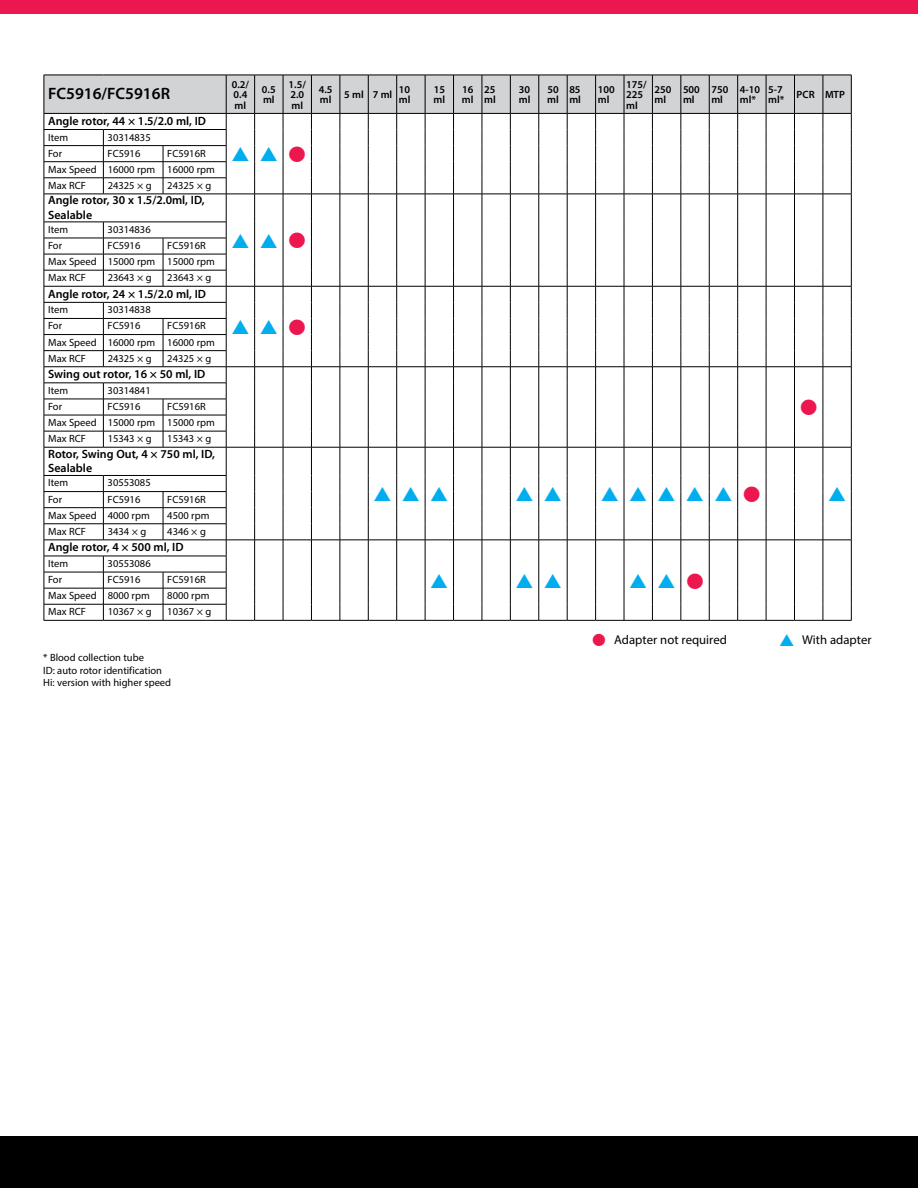
<style>
.page{position:relative;width:918px;height:1188px;background:#fff}
.page>*{position:absolute;margin:0;border:0;box-sizing:border-box;transform-origin:0 0}
.t1{font:21px "Monotype Sorts";color:#ed174f}
.t2{font:19.5px "Monotype Sorts";letter-spacing:.565em;color:#00aeef}
.t3{font:600 16.5px "Myriad Pro";color:#000}
.t4{font:12.75px "Myriad Pro";color:#000}
.t5{font:600 12px/14.4px "Myriad Pro";color:#000}
.t6{font:10.5px/16px "Myriad Pro";color:#000}
.t7{font:600 10.5px/10.5px "Myriad Pro";color:#000}
.s1{font-size:21px;color:#ed174f}
.s2{font-family:"Monotype Sorts";font-size:16.5px;color:#ed174f}
.s3{font-family:"Monotype Sorts";font-size:16.5px;color:#00aeef}
</style>
<div class="page">
<div style="left:0;top:0;width:918px;height:14px;background:#ed174f"></div>
<div style="left:0;top:1136px;width:918px;height:52px;background:#000"></div>
<svg style="left:44px;top:75px;width:808px;height:546px"></svg>
<h3 class="t3" style="left:48px;top:83px;width:123px">FC5916/FC5916R</h3>
<p class="t7" style="left:232px;top:79px;width:19px">0.2/<br>0.4 ml</p>
<p class="t7" style="left:262px;top:84px;width:15px">0.5 ml</p>
<p class="t7" style="left:289px;top:79px;width:19px">1.5/<br>2.0 ml</p>
<p class="t7" style="left:319px;top:84px;width:15px">4.5 ml</p>
<p class="t7" style="left:344px;top:89px;width:50px">5 ml 7 ml</p>
<p class="t7" style="left:399px;top:84px;width:13px">10 ml</p>
<p class="t7" style="left:434px;top:84px;width:13px">15 ml</p>
<p class="t7" style="left:462px;top:84px;width:13px">16 ml</p>
<p class="t7" style="left:484px;top:84px;width:13px">25 ml</p>
<p class="t7" style="left:519px;top:84px;width:13px">30 ml</p>
<p class="t7" style="left:547px;top:84px;width:13px">50 ml</p>
<p class="t7" style="left:569px;top:84px;width:13px">85 ml</p>
<p class="t7" style="left:598px;top:84px;width:18px">100 ml</p>
<p class="t7" style="left:626px;top:79px;width:22px">175/<br>225 ml</p>
<p class="t7" style="left:655px;top:84px;width:18px">250 ml</p>
<p class="t7" style="left:683px;top:84px;width:18px">500 ml</p>
<p class="t7" style="left:711px;top:84px;width:18px">750 ml</p>
<p class="t7" style="left:740px;top:84px;width:22px">4-10 ml*</p>
<p class="t7" style="left:768px;top:84px;width:18px">5-7 ml*</p>
<p class="t7" style="left:797px;top:89px;width:50px">PCR MTP</p>
<p class="t5" style="left:48px;top:113px;width:160px">Angle rotor, 44 × 1.5/2.0 ml, ID</p>
<h2 class="t2" style="left:232px;top:146px;width:75px">SS<span class="s1">L</span></h2>
<p class="t6" style="left:48px;top:129px;width:22px">Item</p>
<p class="t6" style="left:108px;top:129px;width:45px">30314835</p>
<p class="t6" style="left:48px;top:145px;width:15px">For</p>
<p class="t6" style="left:108px;top:145px;width:34px">FC5916</p>
<p class="t6" style="left:48px;top:145px;width:168px;text-indent:119px">FC5916R<br>Max Speed 16000 rpm 16000 rpm<br>Max RCF</p>
<p class="t6" style="left:108px;top:177px;width:45px">24325 × g</p>
<p class="t6" style="left:167px;top:177px;width:45px">24325 × g</p>
<p class="t5" style="left:48px;top:193px;width:158px">Angle rotor, 30 x 1.5/2.0ml, ID,<br>Sealable</p>
<p class="t6" style="left:48px;top:221px;width:22px">Item</p>
<p class="t6" style="left:108px;top:221px;width:45px">30314836</p>
<p class="t6" style="left:48px;top:237px;width:15px">For</p>
<p class="t6" style="left:108px;top:237px;width:34px">FC5916</p>
<p class="t6" style="left:48px;top:237px;width:168px;text-indent:119px">FC5916R<br>Max Speed 15000 rpm 15000 rpm<br>Max RCF</p>
<p class="t6" style="left:108px;top:269px;width:45px">23643 × g</p>
<p class="t6" style="left:167px;top:269px;width:45px">23643 × g</p>
<p class="t5" style="left:48px;top:286px;width:160px">Angle rotor, 24 × 1.5/2.0 ml, ID</p>
<p class="t6" style="left:48px;top:302px;width:22px">Item</p>
<p class="t6" style="left:108px;top:302px;width:45px">30314838</p>
<p class="t6" style="left:48px;top:318px;width:15px">For</p>
<p class="t6" style="left:108px;top:318px;width:34px">FC5916</p>
<p class="t6" style="left:48px;top:318px;width:168px;text-indent:119px">FC5916R<br>Max Speed 16000 rpm 16000 rpm<br>Max RCF</p>
<p class="t6" style="left:108px;top:350px;width:45px">24325 × g</p>
<p class="t6" style="left:167px;top:350px;width:45px">24325 × g</p>
<p class="t5" style="left:48px;top:367px;width:159px">Swing out rotor, 16 × 50 ml, ID</p>
<p class="t6" style="left:48px;top:382px;width:22px">Item</p>
<p class="t6" style="left:108px;top:382px;width:45px">30314841</p>
<p class="t6" style="left:48px;top:398px;width:15px">For</p>
<p class="t6" style="left:108px;top:398px;width:34px">FC5916</p>
<p class="t6" style="left:48px;top:398px;width:168px;text-indent:119px">FC5916R<br>Max Speed 15000 rpm 15000 rpm<br>Max RCF</p>
<p class="t6" style="left:108px;top:430px;width:45px">15343 × g</p>
<p class="t6" style="left:167px;top:430px;width:45px">15343 × g</p>
<p class="t5" style="left:48px;top:446px;width:168px">Rotor, Swing Out, 4 × 750 ml, ID,<br>Sealable</p>
<p class="t6" style="left:48px;top:475px;width:22px">Item</p>
<p class="t6" style="left:108px;top:475px;width:45px">30553085</p>
<p class="t6" style="left:48px;top:491px;width:15px">For</p>
<p class="t6" style="left:108px;top:491px;width:34px">FC5916</p>
<p class="t6" style="left:167px;top:491px;width:40px">FC5916R</p>
<p class="t6" style="left:48px;top:507px;width:103px">Max Speed 4000 rpm</p>
<p class="t6" style="left:167px;top:507px;width:44px">4500 rpm</p>
<p class="t6" style="left:48px;top:523px;width:39px">Max RCF</p>
<p class="t6" style="left:108px;top:523px;width:40px">3434 × g</p>
<p class="t6" style="left:167px;top:523px;width:40px">4346 × g</p>
<p class="t5" style="left:48px;top:540px;width:137px">Angle rotor, 4 × 500 ml, ID</p>
<p class="t6" style="left:48px;top:555px;width:22px">Item</p>
<p class="t6" style="left:108px;top:555px;width:45px">30553086</p>
<p class="t6" style="left:48px;top:571px;width:15px">For</p>
<p class="t6" style="left:108px;top:571px;width:34px">FC5916</p>
<p class="t6" style="left:167px;top:571px;width:40px">FC5916R</p>
<p class="t6" style="left:48px;top:587px;width:103px">Max Speed 8000 rpm</p>
<p class="t6" style="left:167px;top:587px;width:44px">8000 rpm</p>
<p class="t6" style="left:48px;top:604px;width:39px">Max RCF</p>
<p class="t6" style="left:108px;top:604px;width:45px">10367 × g</p>
<p class="t6" style="left:167px;top:604px;width:45px">10367 × g</p>
<p class="t6" style="left:43px;top:651px;width:129px;line-height:12.6px">* Blood collection tube<br>ID: auto rotor identification<br>Hi: version with higher speed</p>
<h2 class="t2" style="left:232px;top:232px;width:75px">SS<span class="s1">L</span></h2>
<h2 class="t2" style="left:232px;top:319px;width:75px">SS<span class="s1">L</span></h2>
<h1 class="t1" style="left:800px;top:399px;width:18px">L</h1>
<h2 class="t2" style="left:374px;top:486px;width:76px">SSS</h2>
<h2 class="t2" style="left:516px;top:486px;width:47px">S S</h2>
<h2 class="t2" style="left:601px;top:486px;width:161px">SSSSS<span class="s1">L</span></h2>
<h2 class="t2" style="left:828px;top:486px;width:19px">S</h2>
<h2 class="t2" style="left:431px;top:572px;width:19px">S</h2>
<h2 class="t2" style="left:516px;top:572px;width:47px">S S</h2>
<h2 class="t2" style="left:630px;top:572px;width:75px">SS<span class="s1">L</span></h2>
<p class="t4" style="left:592px;top:632px;width:136px"><span class="s2">L</span> Adapter not required</p>
<p class="t4" style="left:779px;top:632px;width:94px"><span class="s3">S</span> With adapter</p>
</div>
